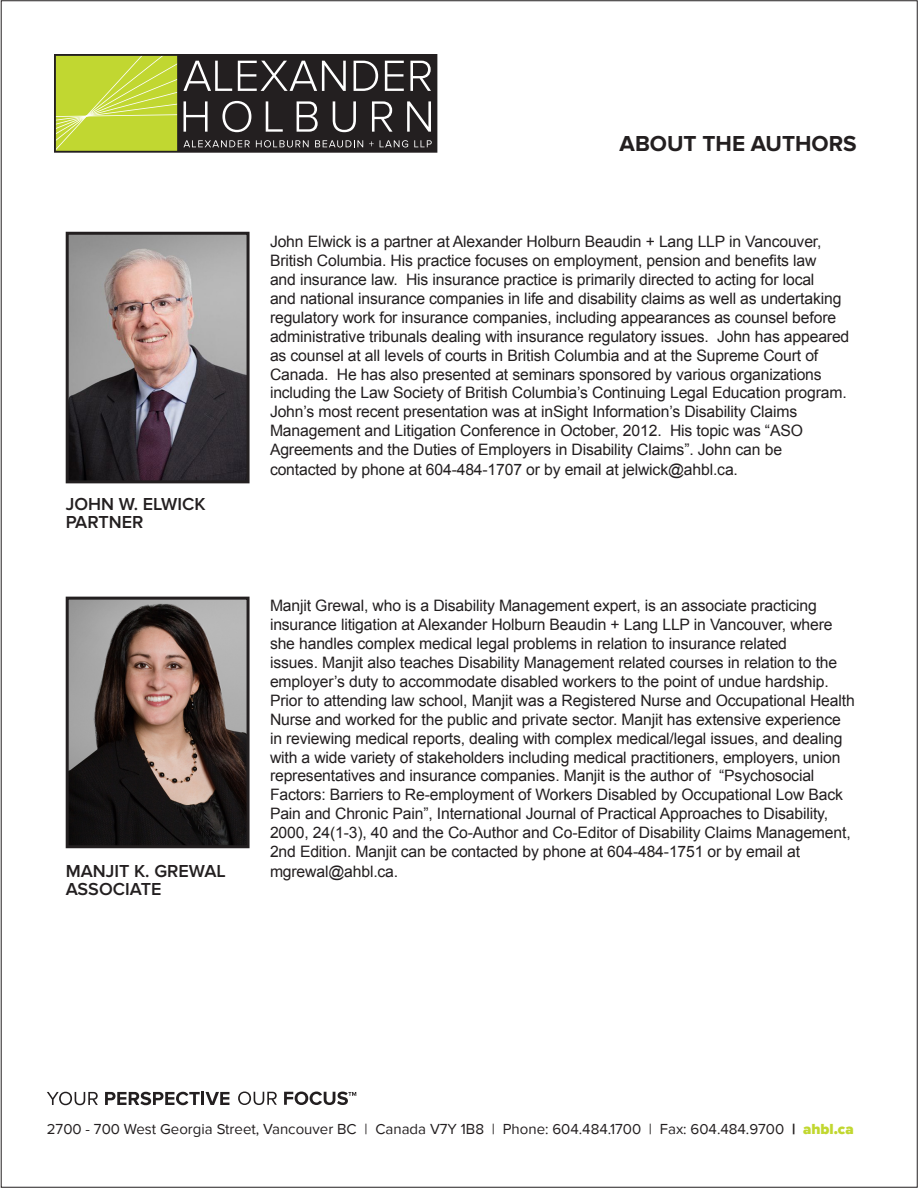
<style>
.page{position:relative;width:918px;height:1188px;background:#fff}
.page>*{position:absolute;margin:0;border:0;box-sizing:border-box;transform-origin:0 0}
.t1{font:700 22.5px "Proxima Nova";color:#231f20}
.t2{font:600 18px "Proxima Nova";color:#231f20}
.t3{font:15.75px/18.9px "Arial";letter-spacing:-.01em;color:#231f20}
.t4{font:15px "Proxima Nova";color:#231f20}
.s1{font-family:"Proxima Nova Extrabld"}
.s2{font-weight:900;color:#c1d72f}
</style>
<div class="page">
<svg style="left:54px;top:54px;width:383px;height:99px;background:#696d3e"></svg>
<svg style="left:47px;top:1092px;width:51px;height:13px"></svg>
<svg style="left:105px;top:1092px;width:124px;height:13px"></svg>
<svg style="left:238px;top:1092px;width:39px;height:13px"></svg>
<svg style="left:284px;top:1092px;width:72px;height:13px"></svg>
<img style="left:70px;top:601px;width:176px;height:243px">
<div style="left:66px;top:597px;width:184px;height:251px;border:3px solid #231f20"></div>
<img style="left:70px;top:236px;width:176px;height:243px">
<div style="left:66px;top:232px;width:184px;height:251px;border:3px solid #231f20"></div>
<p class="t1" style="left:620px;top:131px;width:239px">ABOUT THE AUTHORS</p>
<p class="t2" style="left:66px;top:494px;width:141px">JOHN W. ELWICK</p>
<p class="t2" style="left:66px;top:512px;width:79px">PARTNER</p>
<p class="t2" style="left:66px;top:860px;width:162px">MANJIT K. GREWAL</p>
<p class="t2" style="left:66px;top:878px;width:97px">ASSOCIATE</p>
<p class="t3" style="left:270px;top:232px;width:581px">John Elwick is a partner at Alexander Holburn Beaudin + Lang LLP in Vancouver, British Columbia. His practice focuses on employment, pension and benefits law<br>and insurance law. His insurance practice is primarily directed to acting for local<br>and national insurance companies in life and disability claims as well as undertaking regulatory work for insurance companies, including appearances as counsel before administrative tribunals dealing with insurance regulatory issues. John has appeared as counsel at all levels of courts in British Columbia and at the Supreme Court of Canada. He has also presented at seminars sponsored by various organizations including the Law Society of British Columbia’s Continuing Legal Education program.<br>John’s most recent presentation was at inSight Information’s Disability Claims Management and Litigation Conference in October, 2012. His topic was “ASO Agreements and the Duties of Employers in Disability Claims”. John can be</p>
<p class="t3" style="left:270px;top:460px;width:469px">contacted by phone at 604-484-1707 or by email at jelwick@ahbl.ca.</p>
<p class="t3" style="left:270px;top:597px;width:586px">Manjit Grewal, who is a Disability Management expert, is an associate practicing insurance litigation at Alexander Holburn Beaudin + Lang LLP in Vancouver, where she handles complex medical legal problems in relation to insurance related<br>issues. Manjit also teaches Disability Management related courses in relation to the employer’s duty to accommodate disabled workers to the point of undue hardship.<br>Prior to attending law school, Manjit was a Registered Nurse and Occupational Health Nurse and worked for the public and private sector. Manjit has extensive experience in reviewing medical reports, dealing with complex medical/legal issues, and dealing with a wide variety of stakeholders including medical practitioners, employers, union representatives and insurance companies. Manjit is the author of “Psychosocial Factors: Barriers to Re-employment of Workers Disabled by Occupational Low Back Pain and Chronic Pain”, International Journal of Practical Approaches to Disability, 2000, 24(1-3), 40 and the Co-Author and Co-Editor of Disability Claims Management, 2nd Edition. Manjit can be contacted by phone at 604-484-1751 or by email at mgrewal@ahbl.ca.</p>
<p class="t4" style="left:47px;top:1120px;width:809px">2700 - 700 West Georgia Street, Vancouver BC | Canada V7Y 1B8 | Phone: 604.484.1700 | Fax: 604.484.9700 <span class="s1">|</span> <span class="s2">ahbl.ca</span></p>
</div>
